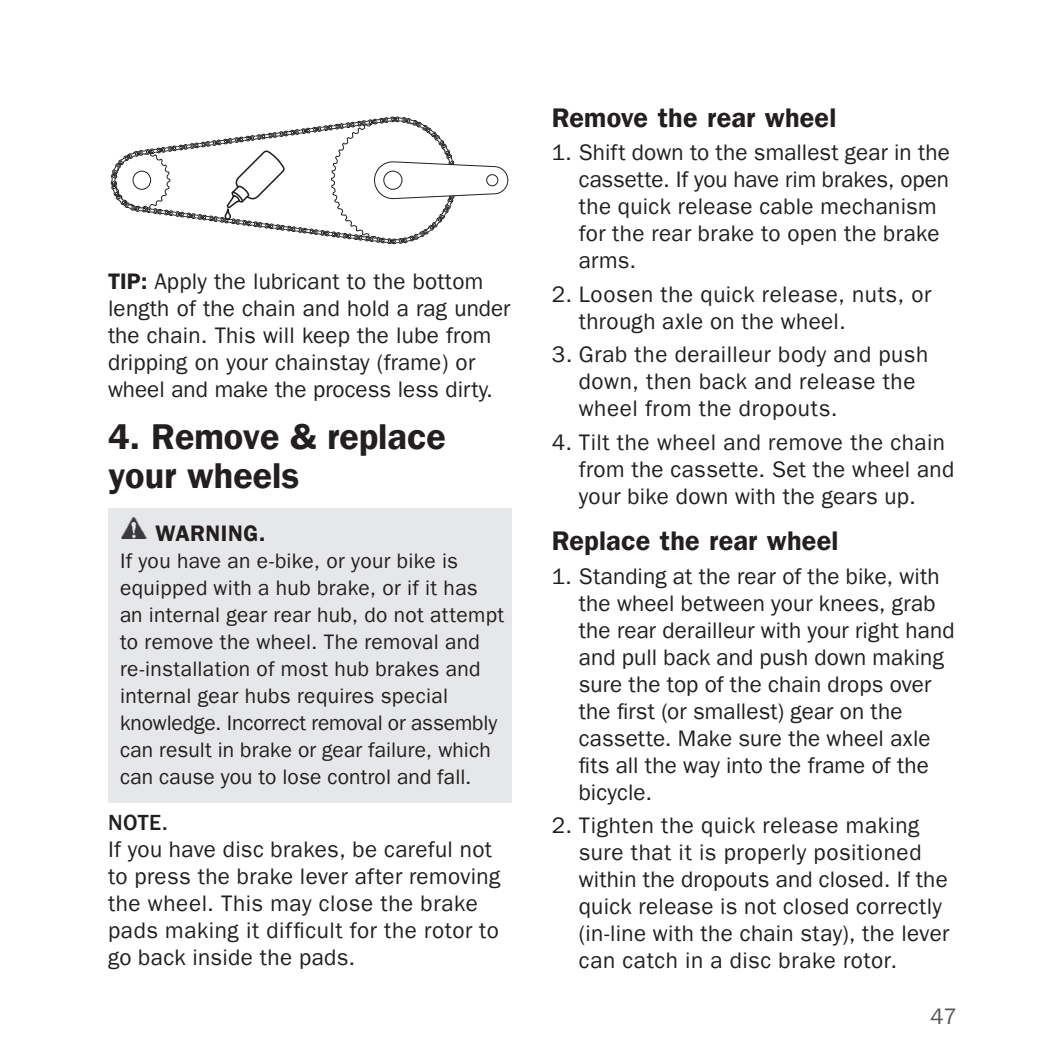
<style>
.page{position:relative;width:1063px;height:1063px;background:#fff}
.page>*{position:absolute;margin:0;border:0;box-sizing:border-box;transform-origin:0 0}
.Subhead_1{font:36px/39px "Franklin Gothic LT Pro Dm";color:#231f20}
.Manual_subhead__9pt{font:27px "Franklin Gothic LT Pro Dm";letter-spacing:.005em;color:#231f20}
.Bold_First_Word{font:22.5px/27px "Franklin Gothic LT Pro";letter-spacing:.01em;color:#231f20}
._01_Manual_text{font:22.5px/27px "Franklin Gothic LT Pro";letter-spacing:.02em;color:#231f20}
.Bold_First_Word-2{font:22.5px/27px "Franklin Gothic LT Pro";letter-spacing:.03em;color:#231f20}
.Manual_safety_alert_tech_guide{font:22.5px "Franklin Gothic LT Pro Dm";letter-spacing:.02em;color:#231f20}
.t1{font:22.5px "Franklin Gothic LT Pro";color:#57585a}
.Manual_safety_alert_tech_guide-2{font:21px/27px "Franklin Gothic LT Pro";letter-spacing:.015em;color:#231f20}
.s1{font-family:"Franklin Gothic LT Pro Dm"}
.s2{font-weight:500}
</style>
<div class="page">
<div style="left:108px;top:509px;width:403px;height:294px;background:#e6e7e9"></div>
<svg style="left:111px;top:117px;width:397px;height:127px"></svg>
<img style="left:121px;top:516px;width:26px;height:22px">
<p class="Bold_First_Word" style="left:108px;top:268px;width:404px"><span class="s1">TIP:</span> Apply the lubricant to the bottom length of the chain and hold a rag under the chain. This will keep the lube from dripping on your chainstay (frame) or wheel and make the process less dirty.</p>
<p class="Subhead_1" style="left:108px;top:417px;width:339px">4. Remove &amp; replace your wheels</p>
<p class="Manual_safety_alert_tech_guide" style="left:155px;top:520px;width:111px">WARNING.</p>
<p class="Manual_safety_alert_tech_guide-2" style="left:120px;top:547px;width:386px">If you have an e-bike, or your bike is equipped with a hub brake, or if it has an internal gear rear hub, do not attempt to remove the wheel. The removal and re-installation of most hub brakes and internal gear hubs requires special knowledge. Incorrect removal or assembly can result in brake or gear failure, which can cause you to lose control and fall.</p>
<p class="_01_Manual_text" style="left:108px;top:809px;width:394px"><span class="s2">NOTE.<br></span>If you have disc brakes, be careful not to press the brake lever after removing the wheel. This may close the brake pads making it difficult for the rotor to go back inside the pads.</p>
<p class="Manual_subhead__9pt" style="left:552px;top:101px;width:286px">Remove the rear wheel</p>
<p class="Bold_First_Word" style="left:579px;top:139px;width:373px;text-indent:-27px">1. Shift down to the smallest gear in the cassette. If you have rim brakes, open the quick release cable mechanism for the rear brake to open the brake arms.</p>
<p class="Bold_First_Word" style="left:579px;top:281px;width:354px;text-indent:-27px">2. Loosen the quick release, nuts, or through axle on the wheel.</p>
<p class="Bold_First_Word-2" style="left:579px;top:341px;width:351px;text-indent:-27px">3. Grab the derailleur body and push down, then back and release the wheel from the dropouts.</p>
<p class="Bold_First_Word" style="left:579px;top:428px;width:377px;text-indent:-27px">4. Tilt the wheel and remove the chain from the cassette. Set the wheel and your bike down with the gears up.</p>
<p class="Manual_subhead__9pt" style="left:552px;top:525px;width:288px">Replace the rear wheel</p>
<p class="Bold_First_Word" style="left:579px;top:562px;width:377px;text-indent:-27px">1. Standing at the rear of the bike, with the wheel between your knees, grab the rear derailleur with your right hand and pull back and push down making sure the top of the chain drops over the first (or smallest) gear on the cassette. Make sure the wheel axle fits all the way into the frame of the bicycle.</p>
<p class="Bold_First_Word" style="left:579px;top:812px;width:372px;text-indent:-27px">2. Tighten the quick release making sure that it is properly positioned within the dropouts and closed. If the quick release is not closed correctly (in-line with the chain stay), the lever can catch in a disc brake rotor.</p>
<p class="t1" style="left:930px;top:1003px;width:28px">47</p>
</div>
